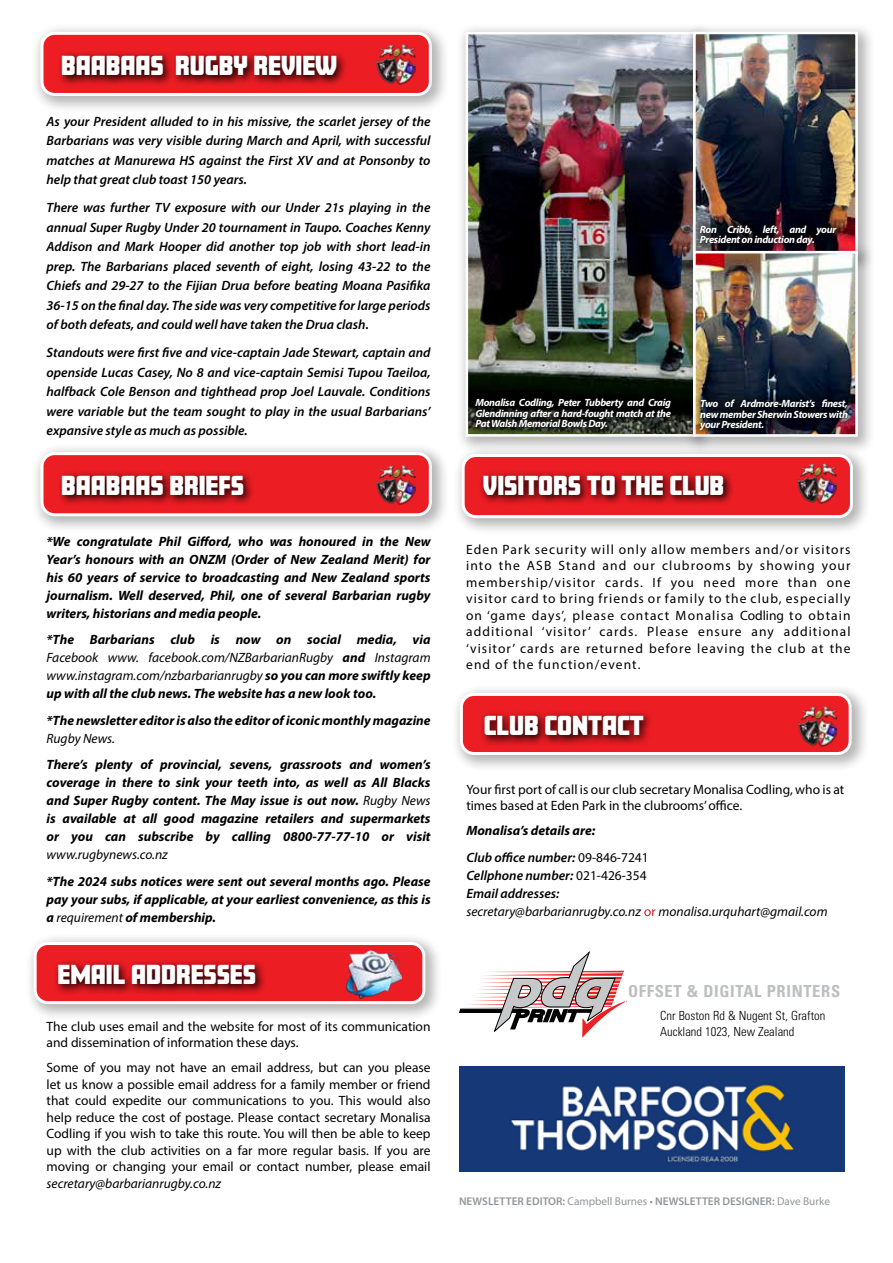
<style>
.page{position:relative;width:893px;height:1263px;background:#fff}
.page>*{position:absolute;margin:0;border:0;box-sizing:border-box;transform-origin:0 0}
.t1{font:900 24px "Amboy";color:#fff}
.t2{font:700 condensed 16.5px "Univers";letter-spacing:.04em;color:#bcbec0}
.t3{font:italic 700 13.5px/18px "Myriad Pro";color:#000;text-align:justify}
.t4{font:13.5px/16.5px "Myriad Pro";color:#000}
.t5{font:italic 600 13.5px/19.5px "Myriad Pro";color:#000;text-align:justify}
.t6{font:italic 13.5px/18px "Myriad Pro";color:#000}
.t7{font:300 condensed 12.6px/15.8px "Univers";color:#000}
.t8{font:600 11.25px "Myriad Pro";color:#939598}
.t9{font:italic 700 10.5px/10.5px "Myriad Pro";letter-spacing:-.03em;color:#fff;text-align:justify}
.s1{font-weight:400}
.s2{font-weight:600}
.s3{font-weight:400;font-style:normal}
.s4{font-style:normal}
.s5{font-style:normal;color:#fff}
</style>
<div class="page">
<div style="left:31px;top:22px;width:419px;height:92px;background:#000;opacity:.3"></div>
<div style="left:42px;top:33px;width:388px;height:61px;background:#ed1d24;border-radius:13px"></div>
<div style="left:40px;top:32px;width:392px;height:64px;border:3px solid #fff;border-radius:13px"></div>
<svg style="left:59px;top:52px;width:287px;height:33px"></svg>
<div style="left:31px;top:443px;width:419px;height:91px;background:#000;opacity:.3"></div>
<div style="left:42px;top:454px;width:388px;height:61px;background:#ed1d24;border-radius:13px"></div>
<div style="left:40px;top:452px;width:392px;height:64px;border:3px solid #fff;border-radius:13px"></div>
<svg style="left:59px;top:472px;width:193px;height:32px"></svg>
<img style="left:376px;top:465px;width:39px;height:40px">
<img style="left:459px;top:1066px;width:386px;height:105px">
<svg style="left:459px;top:951px;width:168px;height:87px"></svg>
<div style="left:456px;top:22px;width:258px;height:433px;background:#000;opacity:.3"></div>
<img style="left:470px;top:36px;width:214px;height:397px">
<div style="left:466px;top:32px;width:229px;height:405px;border:3px solid #fff"></div>
<div style="left:684px;top:22px;width:192px;height:252px;background:#000;opacity:.3"></div>
<img style="left:697px;top:36px;width:157px;height:205px">
<div style="left:693px;top:32px;width:165px;height:224px;border:3px solid #fff"></div>
<div style="left:684px;top:241px;width:192px;height:214px;background:#000;opacity:.3"></div>
<img style="left:697px;top:255px;width:157px;height:136px">
<div style="left:693px;top:251px;width:165px;height:186px;border:3px solid #fff"></div>
<div style="left:691px;top:216px;width:154px;height:38px;background:#000;opacity:.75"></div>
<div style="left:466px;top:389px;width:214px;height:49px;background:#000;opacity:.75"></div>
<div style="left:691px;top:391px;width:165px;height:48px;background:#000;opacity:.75"></div>
<div style="left:452px;top:444px;width:419px;height:92px;background:#000;opacity:.3"></div>
<div style="left:463px;top:455px;width:388px;height:62px;background:#ed1d24;border-radius:13px"></div>
<div style="left:462px;top:454px;width:391px;height:64px;border:3px solid #fff;border-radius:13px"></div>
<div style="left:24px;top:932px;width:420px;height:90px;background:#000;opacity:.3"></div>
<div style="left:35px;top:943px;width:389px;height:59px;background:#ed1d24;border-radius:13px"></div>
<div style="left:34px;top:942px;width:391px;height:62px;border:3px solid #fff;border-radius:13px"></div>
<div style="left:450px;top:683px;width:420px;height:90px;background:#000;opacity:.3"></div>
<div style="left:461px;top:694px;width:389px;height:59px;background:#ed1d24;border-radius:13px"></div>
<div style="left:460px;top:693px;width:392px;height:62px;border:3px solid #fff;border-radius:13px"></div>
<img style="left:346px;top:950px;width:55px;height:49px">
<img style="left:376px;top:44px;width:39px;height:41px">
<img style="left:797px;top:463px;width:39px;height:41px">
<img style="left:798px;top:706px;width:39px;height:41px">
<svg style="left:55px;top:961px;width:210px;height:33px"></svg>
<svg style="left:480px;top:472px;width:253px;height:32px"></svg>
<svg style="left:481px;top:712px;width:170px;height:33px"></svg>
<h1 class="t1" style="left:61px;top:52px;width:278px">BAABAAS RUGBY REVIEW</h1>
<p class="t5" style="left:47px;top:111px;width:386px">As your President alluded to in his missive, the scarlet jersey of the Barbarians was very visible during March and April, with successful matches at Manurewa HS against the First XV and at Ponsonby to help that great club toast 150 years.</p>
<p class="t5" style="left:47px;top:198px;width:386px">There was further TV exposure with our Under 21s playing in the annual Super Rugby Under 20 tournament in Taupo. Coaches Kenny Addison and Mark Hooper did another top job with short lead-in prep. The Barbarians placed seventh of eight, losing 43-22 to the Chiefs and 29-27 to the Fijian Drua before beating Moana Pasifika 36-15 on the final day. The side was very competitive for large periods of both defeats, and could well have taken the Drua clash.</p>
<p class="t5" style="left:47px;top:343px;width:386px">Standouts were first five and vice-captain Jade Stewart, captain and openside Lucas Casey, No 8 and vice-captain Semisi Tupou Taeiloa, halfback Cole Benson and tighthead prop Joel Lauvale. Conditions were variable but the team sought to play in the usual Barbarians’ expansive style as much as possible.</p>
<h1 class="t1" style="left:61px;top:471px;width:184px">BAABAAS BRIEFS</h1>
<p class="t3" style="left:47px;top:532px;width:386px">*We congratulate Phil Gifford, who was honoured in the New Year’s honours with an ONZM (Order of New Zealand Merit) for his 60 years of service to broadcasting and New Zealand sports journalism. Well deserved, Phil, one of several Barbarian rugby writers, historians and media people.</p>
<p class="t3" style="left:47px;top:630px;width:386px">*The Barbarians club is now on social media, via <span class="s1">Facebook www. facebook.com/NZBarbarianRugby</span> and <span class="s1">Instagram www.instagram.com/nzbarbarianrugby</span> so you can more swiftly keep up with all the club news. The website has a new look too.</p>
<p class="t3" style="left:47px;top:711px;width:386px">*The newsletter editor is also the editor of iconic monthly magazine</p>
<p class="t6" style="left:47px;top:729px;width:70px">Rugby News.</p>
<p class="t3" style="left:47px;top:755px;width:386px">There’s plenty of provincial, sevens, grassroots and women’s coverage in there to sink your teeth into, as well as All Blacks and Super Rugby content. The May issue is out now. <span class="s1">Rugby News </span>is available at all good magazine retailers and supermarkets or you can subscribe by calling 0800-77-77-10 or visit</p>
<p class="t6" style="left:47px;top:846px;width:123px">www.rugbynews.co.nz</p>
<p class="t3" style="left:47px;top:872px;width:386px">*The 2024 subs notices were sent out several months ago. Please pay your subs, if applicable, at your earliest convenience, as this is a <span class="s1">requirement</span> of membership.</p>
<h1 class="t1" style="left:58px;top:960px;width:200px">EMAIL ADDRESSES</h1>
<p class="t4" style="left:47px;top:1018px;width:385px">The club uses email and the website for most of its communication and dissemination of information these days.</p>
<p class="t4" style="left:47px;top:1059px;width:386px;text-align:justify">Some of you may not have an email address, but can you please let us know a possible email address for a family member or friend that could expedite our communications to you. This would also help reduce the cost of postage. Please contact secretary Monalisa Codling if you wish to take this route. You will then be able to keep up with the club activities on a far more regular basis. If you are moving or changing your email or contact number, please email</p>
<p class="t6" style="left:47px;top:1174px;width:176px">secretary@barbarianrugby.co.nz</p>
<p class="t9" style="left:700px;top:224px;width:138px">Ron Cribb, left, and your<br>President on induction day.</p>
<p class="t9" style="left:475px;top:397px;width:197px">Monalisa Codling, Peter Tubberty and Craig Glendinning after a hard-fought match at the Pat Walsh Memorial Bowls Day.</p>
<p class="t9" style="left:700px;top:398px;width:149px">Two of Ardmore-Marist’s finest, new member Sherwin Stowers with your President.</p>
<h1 class="t1" style="left:483px;top:471px;width:243px">VISITORS TO THE CLUB</h1>
<p class="t4" style="left:466px;top:540px;width:386px;text-align:justify">Eden Park security will only allow members and/or visitors into the ASB Stand and our clubrooms by showing your membership/visitor cards. If you need more than one visitor card to bring friends or family to the club, especially on ‘game days’, please contact Monalisa Codling to obtain additional ‘visitor’ cards. Please ensure any additional ‘visitor’ cards are returned before leaving the club at the end of the function/event.</p>
<h1 class="t1" style="left:484px;top:711px;width:162px">CLUB CONTACT</h1>
<p class="t4" style="left:466px;top:781px;width:380px">Your first port of call is our club secretary Monalisa Codling, who is at times based at Eden Park in the clubrooms’ office.</p>
<p class="t3" style="left:466px;top:817px;width:184px;line-height:26.5px">Monalisa’s details are:<br><span class="s2">Club office number:</span> <span class="s3">09-846-7241</span></p>
<p class="t6" style="left:466px;top:866px;width:363px"><span class="s2">Cellphone number:</span> <span class="s4">021-426-354<br></span><span class="s2">Email addresses:<br></span>secretary@barbarianrugby.co.nz <span class="s5">or</span> monalisa.urquhart@gmail.com</p>
<p class="t2" style="left:628px;top:981px;width:214px">OFFSET &amp; DIGITAL PRINTERS</p>
<p class="t7" style="left:660px;top:1008px;width:167px">Cnr Boston Rd &amp; Nugent St, Grafton<br>Auckland 1023, New Zealand</p>
<p class="t8" style="left:459px;top:1194px;width:373px">NEWSLETTER EDITOR: <span class="s1">Campbell Burnes •</span> NEWSLETTER DESIGNER: <span class="s1">Dave Burke</span></p>
</div>
